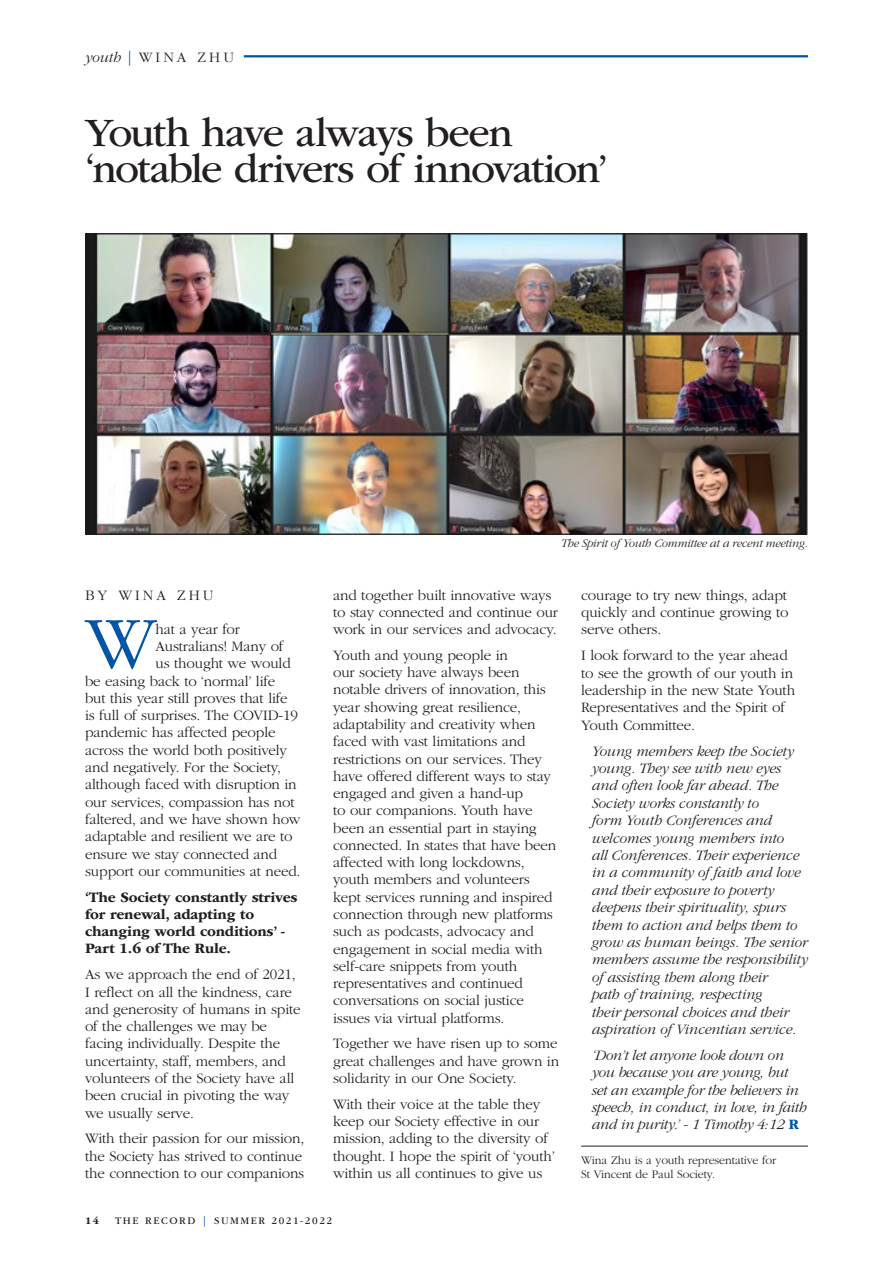
<style>
.page{position:relative;width:893px;height:1263px;background:#fff}
.page>*{position:absolute;margin:0;border:0;box-sizing:border-box;transform-origin:0 0}
.Body_-_drop_cap{font:300 77.4px "ITC Garamond Std";color:#0155a5}
.Heading{font:42px/36px "ITC Garamond Std";letter-spacing:-.04em;color:#231f20}
.BODY{font:300 15px/17.2px "ITC Garamond Std";letter-spacing:-.01em;color:#231f20}
.quote__indented{font:italic 300 15px/17.4px "ITC Garamond Std";letter-spacing:-.01em;color:#231f20}
.Body_-_drop_cap-2{font:300 15px "ITC Garamond Std";letter-spacing:-.01em;color:#231f20}
.BODY-2{font:700 15px/17.2px "ITC Garamond Std";letter-spacing:-.01em;color:#231f20}
.Byline{font:300 15px "ITC Garamond Std";letter-spacing:.2em;color:#231f20}
.Endnote{font:300 12px/13.6px "ITC Garamond Std";letter-spacing:-.01em;color:#231f20}
.Photo_caption{font:italic 300 12px "ITC Garamond Std";letter-spacing:-.02em;color:#231f20}
.t1{font:10.5px "ITC Garamond Std";letter-spacing:.15em;color:#231f20}
.t2{font:700 10.5px "ITC Garamond Std";color:#231f20}
.s1{font-style:italic}
.s2{color:#0155a5}
.s3{font-weight:700;font-style:normal;color:#0155a5}
</style>
<div class="page">
<hr style="left:244px;top:55px;width:564px;height:2px;background:#0155a5">
<hr style="left:581px;top:1146px;width:227px;height:1px;background:#231f20">
<img style="left:85px;top:234px;width:723px;height:300px">
<p class="BODY" style="left:85px;top:48px;width:150px"><span class="s1">youth</span> <span class="s2">|</span> WINA ZHU</p>
<p class="Heading" style="left:85px;top:115px;width:524px">Youth have always been ‘notable drivers of innovation’</p>
<p class="Byline" style="left:85px;top:587px;width:130px">BY WINA ZHU</p>
<p class="Body_-_drop_cap" style="left:85px;top:602px;width:73px">W</p>
<p class="Body_-_drop_cap-2" style="left:155px;top:621px;width:86px">hat a year for</p>
<p class="Body_-_drop_cap-2" style="left:155px;top:638px;width:129px">Australians! Many of</p>
<p class="Body_-_drop_cap-2" style="left:155px;top:655px;width:137px">us thought we would</p>
<p class="Body_-_drop_cap-2" style="left:85px;top:673px;width:192px">be easing back to ‘normal’ life</p>
<p class="Body_-_drop_cap-2" style="left:85px;top:690px;width:204px">but this year still proves that life</p>
<p class="Body_-_drop_cap-2" style="left:85px;top:707px;width:215px">is full of surprises. The COVID-19</p>
<p class="Body_-_drop_cap-2" style="left:85px;top:725px;width:192px">pandemic has affected people</p>
<p class="Body_-_drop_cap-2" style="left:85px;top:742px;width:204px">across the world both positively</p>
<p class="Body_-_drop_cap-2" style="left:85px;top:759px;width:198px">and negatively. For the Society,</p>
<p class="Body_-_drop_cap-2" style="left:85px;top:776px;width:213px">although faced with disruption in</p>
<p class="Body_-_drop_cap-2" style="left:85px;top:794px;width:211px">our services, compassion has not</p>
<p class="Body_-_drop_cap-2" style="left:85px;top:811px;width:217px">faltered, and we have shown how</p>
<p class="Body_-_drop_cap-2" style="left:85px;top:828px;width:209px">adaptable and resilient we are to</p>
<p class="Body_-_drop_cap-2" style="left:85px;top:846px;width:194px">ensure we stay connected and</p>
<p class="Body_-_drop_cap-2" style="left:85px;top:863px;width:217px">support our communities at need.</p>
<p class="BODY-2" style="left:85px;top:888px;width:214px">‘The Society constantly strives for renewal, adapting to changing world conditions’ -<br>Part 1.6 of The Rule.</p>
<p class="BODY" style="left:85px;top:966px;width:217px">As we approach the end of 2021,<br>I reflect on all the kindness, care and generosity of humans in spite of the challenges we may be facing individually. Despite the uncertainty, staff, members, and volunteers of the Society have all been crucial in pivoting the way we usually serve.</p>
<p class="BODY" style="left:85px;top:1130px;width:221px">With their passion for our mission, the Society has strived to continue the connection to our companions</p>
<p class="Photo_caption" style="left:561px;top:536px;width:248px">The Spirit of Youth Committee at a recent meeting.</p>
<p class="BODY" style="left:333px;top:586px;width:226px">and together built innovative ways to stay connected and continue our work in our services and advocacy.</p>
<p class="BODY" style="left:333px;top:647px;width:225px">Youth and young people in<br>our society have always been notable drivers of innovation, this year showing great resilience, adaptability and creativity when faced with vast limitations and restrictions on our services. They have offered different ways to stay engaged and given a hand-up<br>to our companions. Youth have been an essential part in staying connected. In states that have been affected with long lockdowns, youth members and volunteers kept services running and inspired connection through new platforms such as podcasts, advocacy and engagement in social media with self-care snippets from youth representatives and continued conversations on social justice issues via virtual platforms.</p>
<p class="BODY" style="left:333px;top:1035px;width:227px;text-align:justify">Together we have risen up to some great challenges and have grown in solidarity in our One Society.</p>
<p class="BODY" style="left:333px;top:1096px;width:223px">With their voice at the table they keep our Society effective in our mission, adding to the diversity of thought. I hope the spirit of ‘youth’ within us all continues to give us</p>
<p class="BODY" style="left:581px;top:586px;width:209px;text-align:justify">courage to try new things, adapt quickly and continue growing to serve others.</p>
<p class="BODY" style="left:581px;top:647px;width:215px">I look forward to the year ahead to see the growth of our youth in leadership in the new State Youth<br>Representatives and the Spirit of<br>Youth Committee.</p>
<p class="quote__indented" style="left:592px;top:742px;width:218px">Young members keep the Society young. They see with new eyes and often look far ahead. The<br>Society works constantly to<br>form Youth Conferences and welcomes young members into<br>all Conferences. Their experience in a community of faith and love and their exposure to poverty deepens their spirituality, spurs them to action and helps them to grow as human beings. The senior members assume the responsibility of assisting them along their<br>path of training, respecting<br>their personal choices and their aspiration of Vincentian service.</p>
<p class="quote__indented" style="left:592px;top:1046px;width:217px">‘Don’t let anyone look down on you because you are young, but set an example for the believers in speech, in conduct, in love, in faith and in purity.’ - 1 Timothy 4:12 <span class="s3">R</span></p>
<p class="Endnote" style="left:581px;top:1154px;width:197px">Wina Zhu is a youth representative for<br>St Vincent de Paul Society.</p>
<p class="t2" style="left:85px;top:1214px;width:16px">14</p>
<p class="t1" style="left:115px;top:1214px;width:218px">THE RECORD <span class="s2">|</span> SUMMER 2021-2022</p>
</div>
